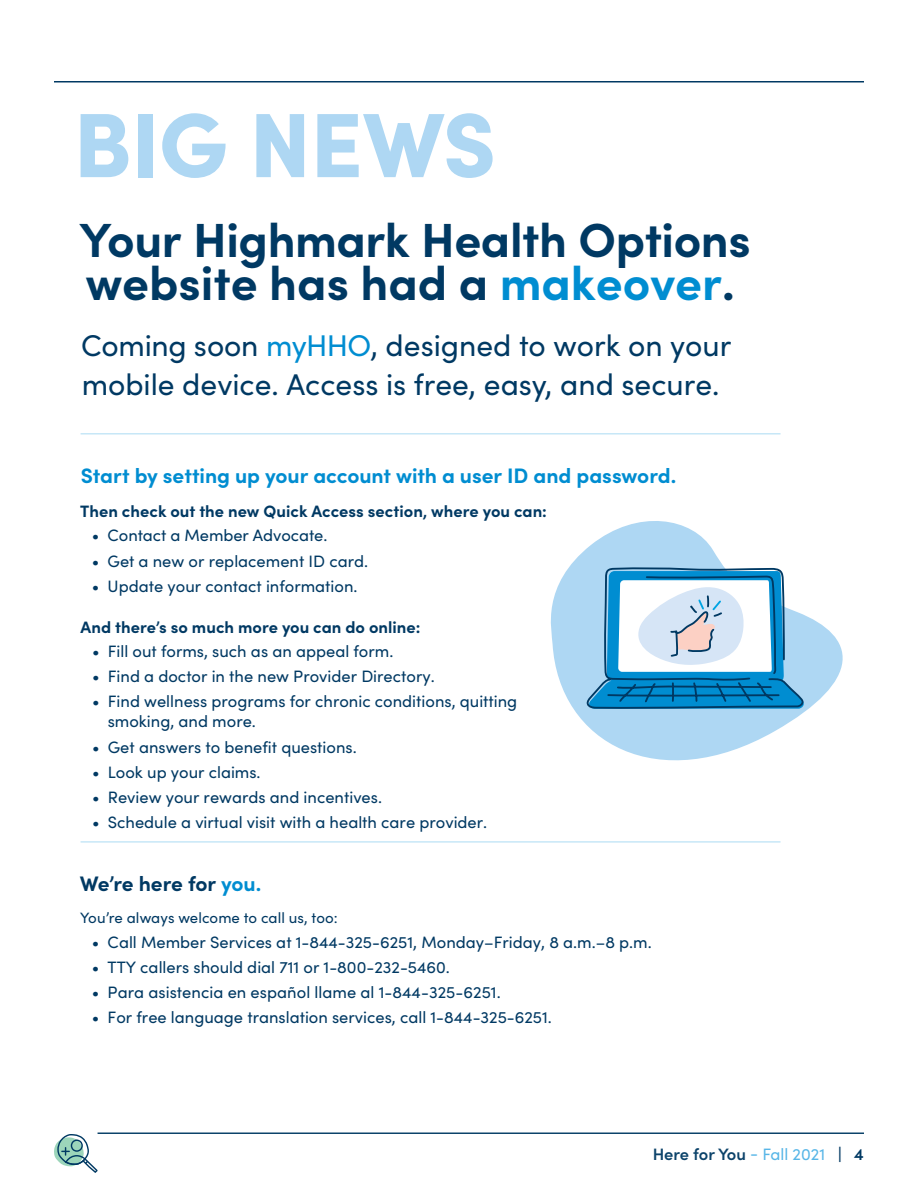
<style>
.page{position:relative;width:918px;height:1188px;background:#fff}
.page>*{position:absolute;margin:0;border:0;box-sizing:border-box;transform-origin:0 0}
.t1{font:900 91.5px "Sofia Pro";letter-spacing:-.01em;color:#aed7f3}
.t2{font:700 48px/43.5px "Sofia Pro";letter-spacing:-.01em;color:#003963}
.t3{font:30px/39px "Sofia Pro";color:#003963}
.t4{font:700 21px "Sofia Pro";letter-spacing:-.005em;color:#008dd1}
.t5{font:700 21px "Sofia Pro";letter-spacing:-.005em;color:#003963}
.t6{font:16.5px/19.8px "Sofia Pro";color:#003963}
.t7{font:700 16.5px "Sofia Pro";color:#003963}
.t8{font:600 16.5px "Sofia Pro";letter-spacing:-.005em;color:#0c436a}
.t9{font:15px "Sofia Pro";letter-spacing:.005em;color:#003963}
.s1{color:#008dd1}
.s2{font-weight:400;color:#58b6e7}
.s3{font-weight:900;color:#003963}
.s4{color:#003963}
</style>
<div class="page">
<hr style="left:98px;top:1132px;width:766px;height:2px;background:#0c436a">
<hr style="left:54px;top:81px;width:810px;height:1px;background:#003963">
<svg style="left:54px;top:1134px;width:44px;height:39px"></svg>
<svg style="left:550px;top:521px;width:293px;height:240px"></svg>
<svg style="left:586px;top:566px;width:220px;height:186px"></svg>
<hr style="left:81px;top:433px;width:700px;height:1px;background:#abdbf3">
<hr style="left:81px;top:842px;width:700px;height:1px;background:#abdbf3">
<h1 class="t1" style="left:73px;top:73px;width:424px">BIG NEWS</h1>
<h2 class="t2" style="left:80px;top:214px;width:673px">Your Highmark Health Options website has had a <span class="s1">makeover</span>.</h2>
<h3 class="t3" style="left:81px;top:325px;width:652px">Coming soon <span class="s1">myHHO</span>, designed to work on your mobile device. Access is free, easy, and secure.</h3>
<p class="t4" style="left:81px;top:459px;width:597px">Start by setting up your account with a user ID and password.</p>
<p class="t7" style="left:80px;top:498px;width:468px">Then check out the new Quick Access section, where you can:</p>
<p class="t6" style="left:92px;top:525px;width:237px">• Contact a Member Advocate.</p>
<p class="t6" style="left:92px;top:551px;width:278px">• Get a new or replacement ID card.</p>
<p class="t6" style="left:92px;top:576px;width:267px">• Update your contact information.</p>
<p class="t7" style="left:80px;top:615px;width:341px">And there’s so much more you can do online:</p>
<p class="t6" style="left:92px;top:641px;width:303px">• Fill out forms, such as an appeal form.</p>
<p class="t6" style="left:92px;top:666px;width:344px">• Find a doctor in the new Provider Directory.</p>
<p class="t6" style="left:108px;top:691px;width:411px;text-indent:-16px">• Find wellness programs for chronic conditions, quitting smoking, and more.</p>
<p class="t6" style="left:92px;top:737px;width:266px">• Get answers to benefit questions.</p>
<p class="t6" style="left:92px;top:762px;width:170px">• Look up your claims.</p>
<p class="t6" style="left:92px;top:787px;width:292px">• Review your rewards and incentives.</p>
<p class="t6" style="left:92px;top:812px;width:397px">• Schedule a virtual visit with a health care provider.</p>
<p class="t5" style="left:80px;top:867px;width:183px">We’re here for <span class="s1">you.</span></p>
<p class="t9" style="left:80px;top:907px;width:259px">You’re always welcome to call us, too:</p>
<p class="t6" style="left:92px;top:931px;width:561px">• Call Member Services at 1-844-325-6251, Monday–Friday, 8 a.m.–8 p.m.</p>
<p class="t6" style="left:92px;top:956px;width:359px">• TTY callers should dial 711 or 1-800-232-5460.</p>
<p class="t6" style="left:92px;top:981px;width:410px">• Para asistencia en español llame al 1-844-325-6251.</p>
<p class="t6" style="left:92px;top:1006px;width:461px">• For free language translation services, call 1-844-325-6251.</p>
<p class="t8" style="left:653px;top:1142px;width:213px">Here for You <span class="s2">- Fall 2021</span> <span class="s3">|</span> <span class="s4">4</span></p>
</div>
